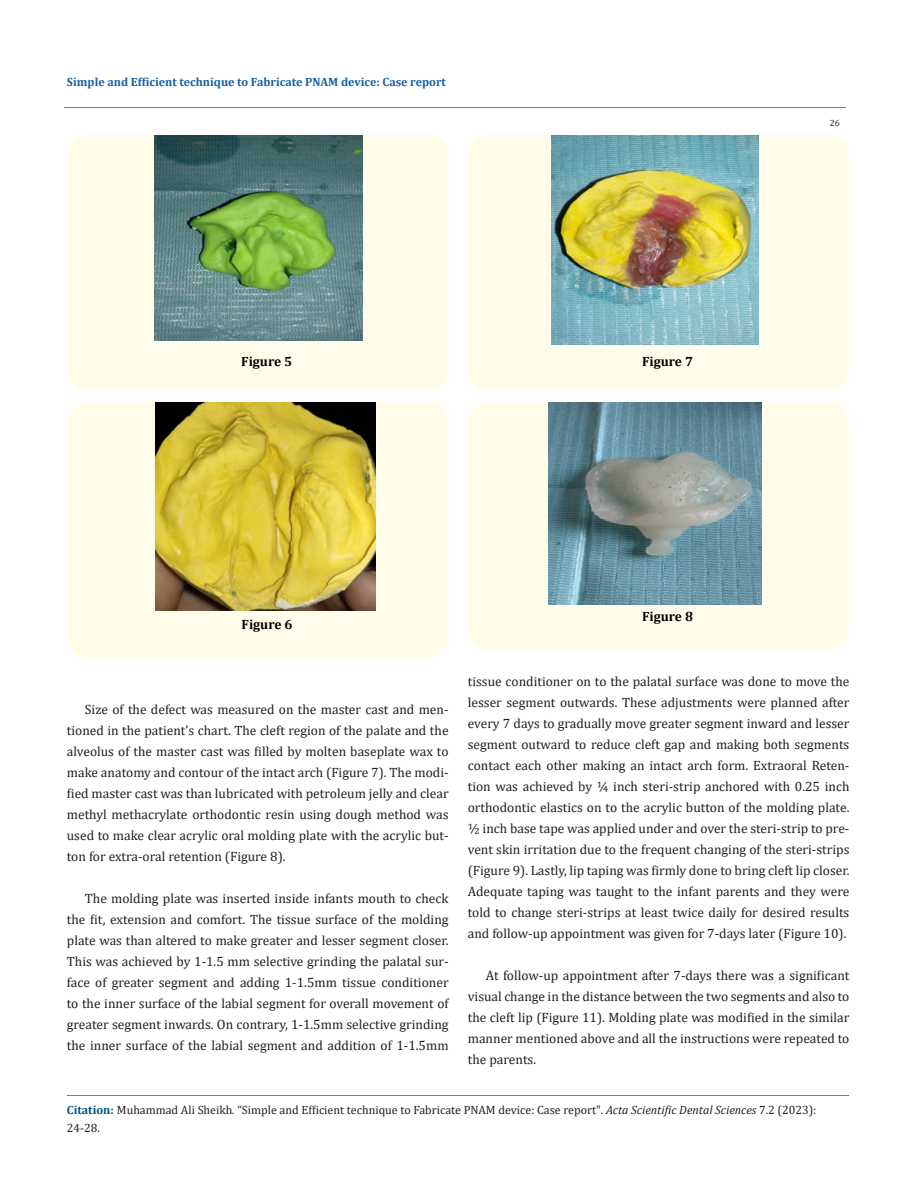
<style>
.page{position:relative;width:917px;height:1188px;background:#fff}
.page>*{position:absolute;margin:0;border:0;box-sizing:border-box;transform-origin:0 0}
.t1{font:13.5px/21px "Cambria";color:#231f20;text-align:justify}
.t2{font:700 13.5px "Cambria";color:#000}
.t3{font:12px/18px "Cambria";color:#231f20}
.t4{font:700 12px "Cambria";color:#1560a6}
.t5{font:9px "Cambria";color:#231f20}
.s1{font-weight:700;color:#035089}
.s2{font-style:italic}
</style>
<div class="page">
<div style="left:68px;top:135px;width:380px;height:255px;background:#fffde9;border-radius:18px"></div>
<img style="left:154px;top:135px;width:208px;height:206px">
<div style="left:68px;top:402px;width:380px;height:255px;background:#fffde9;border-radius:18px"></div>
<img style="left:155px;top:402px;width:220px;height:209px">
<div style="left:468px;top:402px;width:380px;height:247px;background:#fffde9;border-radius:18px"></div>
<div style="left:468px;top:135px;width:380px;height:255px;background:#fffde9;border-radius:18px"></div>
<img style="left:551px;top:135px;width:207px;height:210px">
<img style="left:548px;top:402px;width:213px;height:203px">
<hr style="left:64px;top:108px;width:781px;height:1px;background:#e05d1a">
<hr style="left:67px;top:1095px;width:781px;height:1px;background:#e05d1a">
<p class="t4" style="left:67px;top:73px;width:380px">Simple and Efficient technique to Fabricate PNAM device: Case report</p>
<p class="t2" style="left:241px;top:352px;width:52px">Figure 5</p>
<p class="t2" style="left:642px;top:352px;width:52px">Figure 7</p>
<p class="t5" style="left:829px;top:118px;width:11px">26</p>
<p class="t2" style="left:241px;top:615px;width:52px">Figure 6</p>
<p class="t1" style="left:67px;top:699px;width:383px;text-indent:18px">Size of the defect was measured on the master cast and men&shy;tioned in the patient’s chart. The cleft region of the palate and the alveolus of the master cast was filled by molten baseplate wax to make anatomy and contour of the intact arch (Figure 7). The modi&shy;fied master cast was than lubricated with petroleum jelly and clear methyl methacrylate orthodontic resin using dough method was used to make clear acrylic oral molding plate with the acrylic but&shy;ton for extra-oral retention (Figure 8).</p>
<p class="t1" style="left:67px;top:888px;width:383px;text-indent:18px">The molding plate was inserted inside infants mouth to check the fit, extension and comfort. The tissue surface of the molding plate was than altered to make greater and lesser segment closer.<br>This was achieved by 1-1.5 mm selective grinding the palatal sur&shy;face of greater segment and adding 1-1.5mm tissue conditioner to the inner surface of the labial segment for overall movement of greater segment inwards. On contrary, 1-1.5mm selective grinding the inner surface of the labial segment and addition of 1-1.5mm</p>
<p class="t2" style="left:642px;top:607px;width:52px">Figure 8</p>
<p class="t1" style="left:468px;top:671px;width:383px">tissue conditioner on to the palatal surface was done to move the lesser segment outwards. These adjustments were planned after every 7 days to gradually move greater segment inward and lesser segment outward to reduce cleft gap and making both segments contact each other making an intact arch form. Extraoral Reten&shy;tion was achieved by ¼ inch steri-strip anchored with 0.25 inch orthodontic elastics on to the acrylic button of the molding plate. ½ inch base tape was applied under and over the steri-strip to pre&shy;vent skin irritation due to the frequent changing of the steri-strips (Figure 9). Lastly, lip taping was firmly done to bring cleft lip closer.<br>Adequate taping was taught to the infant parents and they were told to change steri-strips at least twice daily for desired results and follow-up appointment was given for 7-days later (Figure 10).</p>
<p class="t1" style="left:468px;top:965px;width:383px;text-indent:18px">At follow-up appointment after 7-days there was a significant visual change in the distance between the two segments and also to the cleft lip (Figure 11). Molding plate was modified in the similar manner mentioned above and all the instructions were repeated to the parents.</p>
<p class="t3" style="left:67px;top:1101px;width:751px"><span class="s1">Citation:</span> Muhammad Ali Sheikh<span class="s2">.</span> “Simple and Efficient technique to Fabricate PNAM device: Case report". <span class="s2">Acta Scientific Dental Sciences</span> 7.2 (2023):<br>24-28.</p>
</div>
